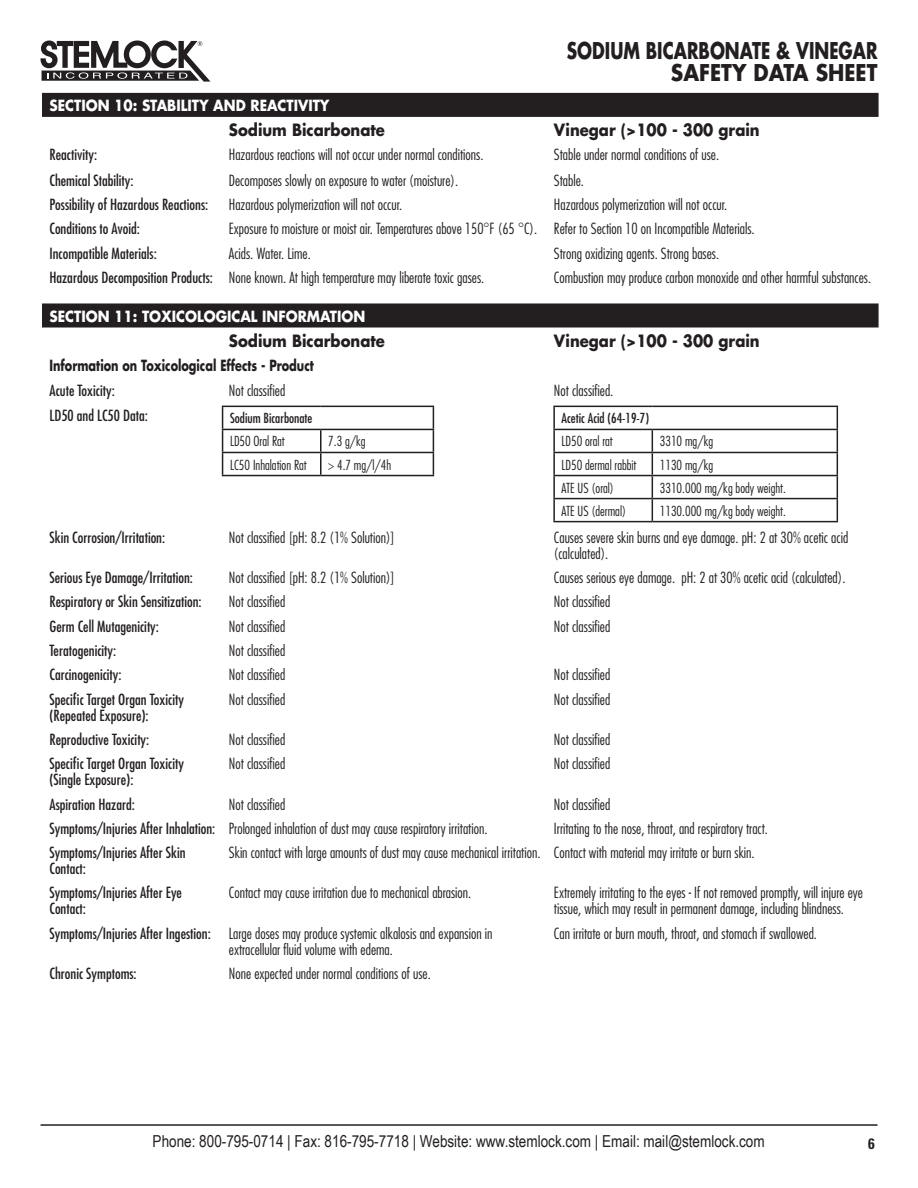
<style>
.page{position:relative;width:918px;height:1188px;background:#fff}
.page>*{position:absolute;margin:0;border:0;box-sizing:border-box;transform-origin:0 0}
.t1{font:700 22.5px/22.5px "Futura";color:#231f20;text-align:center;scale:.75 1}
.t2{font:700 22.5px "Futura";color:#231f20;scale:.9 1}
.t3{font:16.5px "Arial Narrow";color:#231f20}
.t4{font:700 16.5px "Futura";color:#231f20;scale:.9 1}
.t5{font:300 condensed 15px/15.9px "Futura";color:#231f20}
.t6{font:condensed 15px/15.9px "Futura";color:#231f20}
.t7{font:700 15px "Futura";color:#fff;scale:.9 1}
.t8{font:700 15px "Futura";color:#231f20;scale:.75 1}
.t9{font:700 condensed 15px "Univers";color:#231f20}
.t10{font:300 condensed 13.5px "Futura";color:#231f20}
.t11{font:condensed 13.5px "Futura";color:#231f20}
.s1{font-weight:400}
</style>
<div class="page">
<svg style="left:40px;top:40px;width:171px;height:42px"></svg>
<hr style="left:40px;top:1124px;width:838px;height:2px;background:#231f20">
<div style="left:42px;top:93px;width:837px;height:24px;background:#231f20"></div>
<svg style="left:42px;top:303px;width:837px;height:25px;background:#2b2728"></svg>
<hr style="left:222px;top:406px;width:99px;height:1px;background:#231f20">
<hr style="left:321px;top:406px;width:113px;height:1px;background:#231f20">
<hr style="left:222px;top:429px;width:99px;height:1px;background:#231f20">
<hr style="left:321px;top:429px;width:113px;height:1px;background:#231f20">
<hr style="left:320px;top:430px;width:2px;height:22px;background:#231f20">
<hr style="left:222px;top:452px;width:99px;height:1px;background:#231f20">
<svg style="left:222px;top:407px;width:1px;height:68px"></svg>
<hr style="left:321px;top:452px;width:113px;height:1px;background:#231f20">
<hr style="left:320px;top:453px;width:2px;height:22px;background:#231f20">
<svg style="left:433px;top:407px;width:1px;height:68px"></svg>
<hr style="left:222px;top:475px;width:99px;height:1px;background:#231f20">
<hr style="left:321px;top:475px;width:113px;height:1px;background:#231f20">
<hr style="left:553px;top:406px;width:99px;height:1px;background:#231f20">
<hr style="left:553px;top:407px;width:2px;height:22px;background:#231f20">
<hr style="left:652px;top:406px;width:186px;height:1px;background:#231f20">
<hr style="left:553px;top:429px;width:99px;height:1px;background:#231f20">
<hr style="left:553px;top:430px;width:2px;height:22px;background:#231f20">
<hr style="left:652px;top:429px;width:186px;height:1px;background:#231f20">
<hr style="left:553px;top:452px;width:99px;height:1px;background:#231f20">
<hr style="left:553px;top:453px;width:2px;height:22px;background:#231f20">
<hr style="left:652px;top:452px;width:186px;height:1px;background:#231f20">
<hr style="left:553px;top:475px;width:99px;height:1px;background:#231f20">
<hr style="left:553px;top:476px;width:2px;height:22px;background:#231f20">
<hr style="left:652px;top:475px;width:186px;height:1px;background:#231f20">
<hr style="left:553px;top:498px;width:99px;height:1px;background:#231f20">
<hr style="left:553px;top:499px;width:2px;height:22px;background:#231f20">
<hr style="left:652px;top:498px;width:186px;height:1px;background:#231f20">
<svg style="left:652px;top:430px;width:1px;height:91px"></svg>
<svg style="left:837px;top:407px;width:1px;height:114px"></svg>
<hr style="left:553px;top:521px;width:99px;height:1px;background:#231f20">
<hr style="left:652px;top:521px;width:186px;height:1px;background:#231f20">
<h1 class="t1" style="left:567px;top:38px;width:416px">Sodium Bicarbonate &amp; Vinegar<br>SAFETY DATA</h1>
<h1 class="t2" style="left:816px;top:57px;width:45px">SHEET</h1>
<p class="t7" style="left:50px;top:95px;width:20px">SECTION</p>
<p class="t7" style="left:114px;top:95px;width:124px">10: STABILITY AND</p>
<p class="t7" style="left:251px;top:95px;width:10px">REACTI</p>
<p class="t7" style="left:298px;top:95px;width:36px">VITY</p>
<p class="t4" style="left:229px;top:118px;width:175px">Sodium Bicarbonate</p>
<p class="t4" style="left:554px;top:118px;width:230px">Vinegar (&gt;100 - 300 grain</p>
<p class="t6" style="left:50px;top:147px;width:49px">Reactivity:</p>
<p class="t5" style="left:229px;top:147px;width:256px">Hazardous reactions will not occur under normal conditions.</p>
<p class="t5" style="left:554px;top:147px;width:167px">Stable under normal conditions of use.</p>
<p class="t6" style="left:50px;top:172px;width:86px">Chemical Stability:</p>
<p class="t5" style="left:229px;top:172px;width:231px">Decomposes slowly on exposure to water (moisture).</p>
<p class="t5" style="left:554px;top:172px;width:32px">Stable.</p>
<p class="t6" style="left:50px;top:196px;width:160px">Possibility of Hazardous Reactions:</p>
<p class="t5" style="left:229px;top:196px;width:175px">Hazardous polymerization will not occur.</p>
<p class="t5" style="left:554px;top:196px;width:175px">Hazardous polymerization will not occur.</p>
<p class="t6" style="left:50px;top:220px;width:92px">Conditions to Avoid:</p>
<p class="t5" style="left:229px;top:220px;width:527px">Exposure to moisture or moist air. Temperatures above 150°F (65 °C). Refer to Section 10 on Incompatible Materials.</p>
<p class="t6" style="left:50px;top:245px;width:109px">Incompatible Materials:</p>
<p class="t5" style="left:229px;top:245px;width:83px">Acids. Water. Lime.</p>
<p class="t5" style="left:554px;top:245px;width:167px">Strong oxidizing agents. Strong bases.</p>
<p class="t5" style="left:50px;top:269px;width:436px"><span class="s1">Hazardous Decomposition Products:</span> None known. At high temperature may liberate toxic gases.</p>
<p class="t5" style="left:554px;top:269px;width:319px">Combustion may produce carbon monoxide and other harmful substances.</p>
<p class="t7" style="left:50px;top:305px;width:20px">SECTION</p>
<p class="t7" style="left:114px;top:305px;width:111px">11: TOXICOLOGICA</p>
<p class="t7" style="left:251px;top:305px;width:51px">L INFORMATION</p>
<p class="t4" style="left:229px;top:329px;width:175px">Sodium Bicarbonate</p>
<p class="t4" style="left:554px;top:329px;width:230px">Vinegar (&gt;100 - 300 grain</p>
<p class="t8" style="left:50px;top:355px;width:354px">Information on Toxicological Effects - Product</p>
<p class="t6" style="left:50px;top:382px;width:67px">Acute Toxicity:</p>
<p class="t5" style="left:229px;top:382px;width:58px">Not classified</p>
<p class="t5" style="left:554px;top:382px;width:61px">Not classified.</p>
<p class="t6" style="left:50px;top:407px;width:100px">LD50 and LC50 Data:</p>
<p class="t11" style="left:230px;top:410px;width:84px">Sodium Bicarbonate</p>
<p class="t10" style="left:230px;top:433px;width:56px">LD50 Oral Rat</p>
<p class="t10" style="left:328px;top:433px;width:39px">7.3 g/kg</p>
<p class="t10" style="left:230px;top:456px;width:78px">LC50 Inhalation Rat</p>
<p class="t10" style="left:328px;top:456px;width:65px">&gt; 4.7 mg/l/4h</p>
<p class="t11" style="left:562px;top:410px;width:89px">Acetic Acid (64-19-7)</p>
<p class="t10" style="left:562px;top:433px;width:53px">LD50 oral rat</p>
<p class="t10" style="left:660px;top:433px;width:55px">3310 mg/kg</p>
<p class="t10" style="left:562px;top:456px;width:76px">LD50 dermal rabbit</p>
<p class="t10" style="left:660px;top:456px;width:55px">1130 mg/kg</p>
<p class="t10" style="left:562px;top:479px;width:54px">ATE US (oral)</p>
<p class="t10" style="left:660px;top:479px;width:128px">3310.000 mg/kg body weight.</p>
<p class="t10" style="left:562px;top:502px;width:66px">ATE US (dermal)</p>
<p class="t10" style="left:660px;top:502px;width:128px">1130.000 mg/kg body weight.</p>
<p class="t6" style="left:50px;top:529px;width:117px">Skin Corrosion/Irritation:</p>
<p class="t5" style="left:229px;top:529px;width:168px">Not classified [pH: 8.2 (1% Solution)]</p>
<p class="t5" style="left:554px;top:529px;width:296px">Causes severe skin burns and eye damage. pH: 2 at 30% acetic acid (calculated).</p>
<p class="t6" style="left:50px;top:569px;width:145px">Serious Eye Damage/Irritation:</p>
<p class="t5" style="left:229px;top:569px;width:168px">Not classified [pH: 8.2 (1% Solution)]</p>
<p class="t5" style="left:554px;top:569px;width:293px">Causes serious eye damage. pH: 2 at 30% acetic acid (calculated).</p>
<p class="t6" style="left:50px;top:594px;width:154px">Respiratory or Skin Sensitization:</p>
<p class="t5" style="left:229px;top:594px;width:58px">Not classified</p>
<p class="t5" style="left:554px;top:594px;width:58px">Not classified</p>
<p class="t6" style="left:50px;top:618px;width:111px">Germ Cell Mutagenicity:</p>
<p class="t5" style="left:229px;top:618px;width:58px">Not classified</p>
<p class="t5" style="left:554px;top:618px;width:58px">Not classified</p>
<p class="t6" style="left:50px;top:642px;width:68px">Teratogenicity:</p>
<p class="t5" style="left:229px;top:642px;width:58px">Not classified</p>
<p class="t6" style="left:50px;top:667px;width:74px">Carcinogenicity:</p>
<p class="t5" style="left:229px;top:667px;width:58px">Not classified</p>
<p class="t5" style="left:554px;top:667px;width:58px">Not classified</p>
<p class="t6" style="left:50px;top:691px;width:136px">Specific Target Organ Toxicity (Repeated Exposure):</p>
<p class="t5" style="left:229px;top:691px;width:58px">Not classified</p>
<p class="t5" style="left:554px;top:691px;width:58px">Not classified</p>
<p class="t6" style="left:50px;top:731px;width:101px">Reproductive Toxicity:</p>
<p class="t5" style="left:229px;top:731px;width:58px">Not classified</p>
<p class="t5" style="left:554px;top:731px;width:58px">Not classified</p>
<p class="t6" style="left:50px;top:756px;width:136px">Specific Target Organ Toxicity (Single Exposure):</p>
<p class="t5" style="left:229px;top:756px;width:58px">Not classified</p>
<p class="t5" style="left:554px;top:756px;width:58px">Not classified</p>
<p class="t6" style="left:50px;top:796px;width:87px">Aspiration Hazard:</p>
<p class="t5" style="left:229px;top:796px;width:58px">Not classified</p>
<p class="t5" style="left:554px;top:796px;width:58px">Not classified</p>
<p class="t5" style="left:50px;top:820px;width:439px"><span class="s1">Symptoms/Injuries After Inhalation:</span> Prolonged inhalation of dust may cause respiratory irritation.</p>
<p class="t5" style="left:554px;top:820px;width:216px">Irritating to the nose, throat, and respiratory tract.</p>
<p class="t6" style="left:50px;top:844px;width:138px">Symptoms/Injuries After Skin<br>Contact:</p>
<p class="t5" style="left:229px;top:844px;width:527px">Skin contact with large amounts of dust may cause mechanical irritation. Contact with material may irritate or burn skin.</p>
<p class="t6" style="left:50px;top:885px;width:134px">Symptoms/Injuries After Eye<br>Contact:</p>
<p class="t5" style="left:229px;top:885px;width:244px">Contact may cause irritation due to mechanical abrasion.</p>
<p class="t5" style="left:554px;top:885px;width:311px">Extremely irritating to the eyes - If not removed promptly, will injure eye tissue, which may result in permanent damage, including blindness.</p>
<p class="t5" style="left:229px;top:925px;width:265px;text-indent:-179px"><span class="s1">Symptoms/Injuries After Ingestion:</span> Large doses may produce systemic alkalosis and expansion in extracellular fluid volume with edema.</p>
<p class="t5" style="left:554px;top:925px;width:265px">Can irritate or burn mouth, throat, and stomach if swallowed.</p>
<p class="t6" style="left:50px;top:965px;width:89px">Chronic Symptoms:</p>
<p class="t5" style="left:229px;top:965px;width:203px">None expected under normal conditions of use.</p>
<p class="t3" style="left:153px;top:1129px;width:614px">Phone: 800-795-0714 | Fax: 816-795-7718 | Website: www.stemlock.com | Email: mail@stemlock.com</p>
<p class="t9" style="left:868px;top:1134px;width:8px">6</p>
</div>
